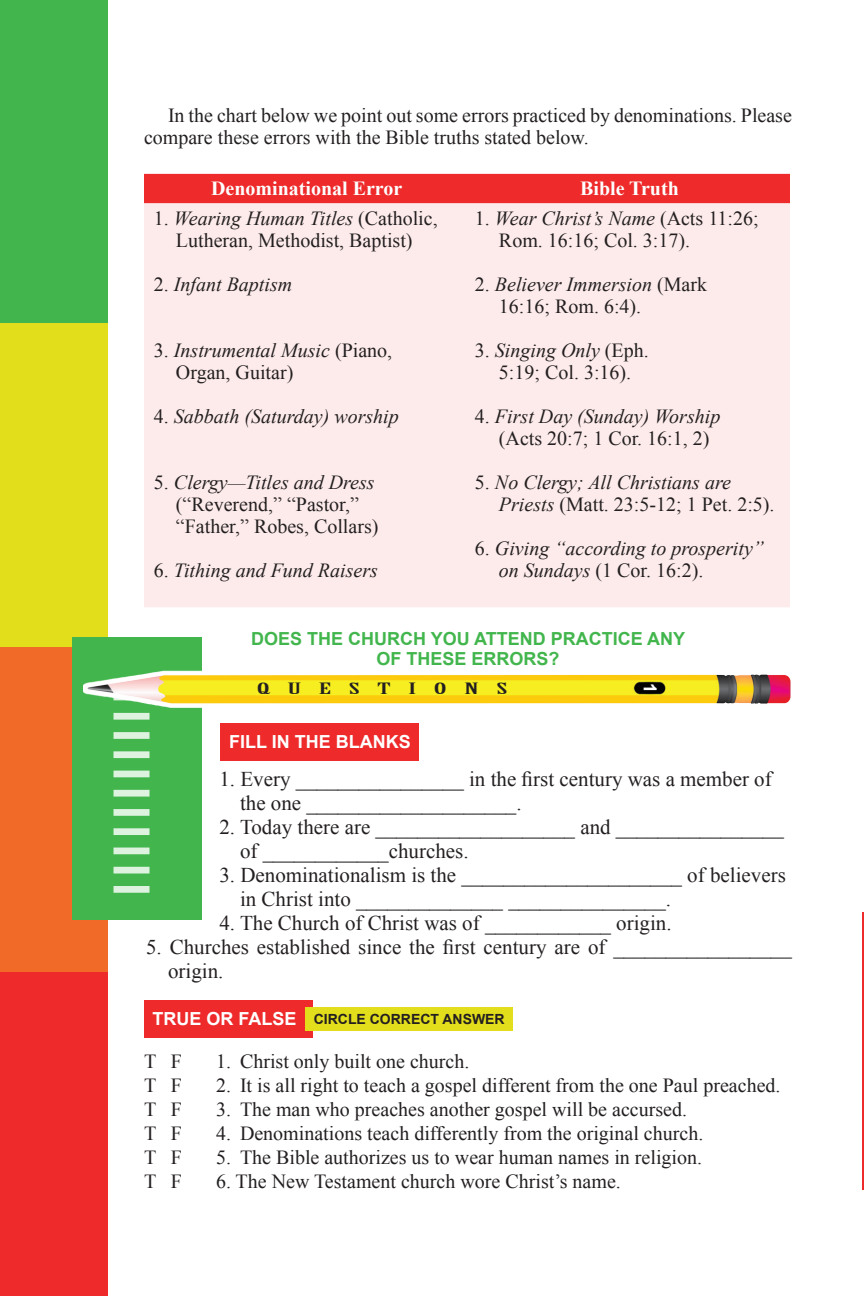
<style>
.page{position:relative;width:864px;height:1296px;background:#fff}
.page>*{position:absolute;margin:0;border:0;box-sizing:border-box;transform-origin:0 0}
.t1{font:21px/24px "Times New Roman";color:#231f20}
.t2{font:20px/22px "Times New Roman";color:#231f20}
.t3{font:italic 20px/22px "Times New Roman";color:#231f20}
.t4{font:700 20px "Times New Roman";color:#fff}
.t5{font:700 18px/20px "Arial";color:#42b64d;text-align:center}
.t6{font:700 18px "Arial";color:#fff}
.t7{font:15.4px "Birch Std";letter-spacing:.445em;color:#231f20;scale:2.61 1}
.t8{font:700 14px "Arial";color:#231f20}
.s1{font-style:italic}
.s2{font-style:normal}
.s3{font-size:18px;color:#fff}
</style>
<div class="page">
<div style="left:0;top:972px;width:108px;height:324px;background:#ee2a2b"></div>
<div style="left:0;top:647px;width:108px;height:325px;background:#f16a28"></div>
<div style="left:0;top:323px;width:108px;height:324px;background:#e3de1b"></div>
<div style="left:0;top:0;width:108px;height:323px;background:#42b64d"></div>
<div style="left:144px;top:174px;width:646px;height:29px;background:#ee2a2b"></div>
<div style="left:144px;top:203px;width:646px;height:404px;background:#fdebeb"></div>
<div style="left:72px;top:637px;width:129px;height:283px;background:#42b64d"></div>
<div style="left:114px;top:713px;width:36px;height:7px;background:#def2e0"></div>
<div style="left:114px;top:732px;width:36px;height:7px;background:#def2e0"></div>
<div style="left:114px;top:751px;width:36px;height:7px;background:#def2e0"></div>
<div style="left:114px;top:771px;width:36px;height:6px;background:#def2e0"></div>
<div style="left:114px;top:790px;width:36px;height:7px;background:#def2e0"></div>
<div style="left:114px;top:809px;width:36px;height:7px;background:#def2e0"></div>
<div style="left:114px;top:828px;width:36px;height:7px;background:#def2e0"></div>
<div style="left:114px;top:848px;width:36px;height:6px;background:#def2e0"></div>
<div style="left:114px;top:867px;width:36px;height:7px;background:#def2e0"></div>
<div style="left:114px;top:886px;width:36px;height:7px;background:#def2e0"></div>
<img style="left:83px;top:667px;width:708px;height:44px">
<div style="left:221px;top:723px;width:198px;height:38px;background:#ee2a2b"></div>
<svg style="left:862px;top:912px;width:2px;height:278px"></svg>
<div style="left:144px;top:1000px;width:168px;height:38px;background:#ee2a2b"></div>
<div style="left:305px;top:1007px;width:208px;height:23px;background:#e3de1b"></div>
<p class="t2" style="left:144px;top:104px;width:649px;text-indent:24px">In the chart below we point out some errors practiced by denominations. Please compare these errors with the Bible truths stated below.</p>
<p class="t4" style="left:211px;top:175px;width:193px">Denominational Error</p>
<p class="t4" style="left:580px;top:175px;width:100px">Bible Truth</p>
<p class="t2" style="left:154px;top:207px;width:285px;text-align:center">1. <span class="s1">Wearing Human Titles</span> (Catholic,<br>Lutheran, Methodist, Baptist)</p>
<p class="t3" style="left:154px;top:273px;width:140px"><span class="s2">2.</span> Infant Baptism</p>
<p class="t2" style="left:499px;top:207px;width:261px;text-indent:-24px">1. <span class="s1">Wear Christ’s Name</span> (Acts 11:26;<br>Rom. 16:16; Col. 3:17).</p>
<p class="t2" style="left:499px;top:273px;width:210px;text-indent:-24px">2. <span class="s1">Believer Immersion</span> (Mark<br>16:16; Rom. 6:4).</p>
<p class="t2" style="left:475px;top:339px;width:175px;text-align:center">3. <span class="s1">Singing Only</span> (Eph.<br>5:19; Col. 3:16).</p>
<p class="t2" style="left:499px;top:405px;width:223px;text-indent:-24px">4. <span class="s1">First Day (Sunday) Worship </span>(Acts 20:7; 1 Cor. 16:1, 2)</p>
<p class="t3" style="left:499px;top:471px;width:277px;text-indent:-24px"><span class="s2">5.</span> No Clergy; All Christians are<br>Priests <span class="s2">(Matt. 23:5-12; 1 Pet. 2:5).</span></p>
<p class="t3" style="left:499px;top:537px;width:267px;text-indent:-24px"><span class="s2">6.</span> Giving “according to prosperity” on Sundays <span class="s2">(1 Cor. 16:2).</span></p>
<p class="t2" style="left:176px;top:339px;width:218px;text-indent:-22px">3. <span class="s1">Instrumental Music</span> (Piano,<br>Organ, Guitar)</p>
<p class="t3" style="left:154px;top:405px;width:246px"><span class="s2">4.</span> Sabbath (Saturday) worship</p>
<p class="t2" style="left:176px;top:471px;width:204px;text-indent:-22px">5. <span class="s1">Clergy—Titles and Dress </span>(“Reverend,” “Pastor,” “Father,” Robes, Collars)</p>
<p class="t3" style="left:154px;top:559px;width:225px"><span class="s2">6.</span> Tithing and Fund Raisers</p>
<p class="t5" style="left:251px;top:629px;width:436px">DOES THE CHURCH YOU ATTEND PRACTICE ANY<br>OF THESE ERRORS?</p>
<p class="t7" style="left:257px;top:679px;width:98px">QUESTIONS</p>
<p class="t6" style="left:662px;top:683px;width:12px;rotate:90deg">1</p>
<p class="t6" style="left:229px;top:730px;width:183px">FILL IN THE BLANKS</p>
<p class="t1" style="left:240px;top:767px;width:533px;text-indent:-21px">1. Every ________________ in the first century was a member of the one ____________________.</p>
<p class="t1" style="left:240px;top:815px;width:545px;text-indent:-21px">2. Today there are ___________________ and ________________ of ____________churches.</p>
<p class="t1" style="left:240px;top:863px;width:547px;text-indent:-21px">3. Denominationalism is the _____________________ of believers in Christ into ______________ _______________.</p>
<p class="t1" style="left:219px;top:911px;width:454px">4. The Church of Christ was of ____________ origin.</p>
<p class="t1" style="left:168px;top:935px;width:625px;text-indent:-22px">5. Churches established since the first century are of _________________ origin.</p>
<p class="t8" style="left:153px;top:1010px;width:354px"><span class="s3">TRUE OR FALSE</span> CI RCLE CORRECT ANSWER</p>
<p class="t2" style="left:144px;top:1050px;width:39px">T F</p>
<p class="t2" style="left:216px;top:1050px;width:255px">1. Christ only built one church.</p>
<p class="t2" style="left:144px;top:1074px;width:39px">T F</p>
<p class="t2" style="left:216px;top:1074px;width:566px">2. It is all right to teach a gospel different from the one Paul preached.</p>
<p class="t2" style="left:144px;top:1098px;width:39px">T F</p>
<p class="t2" style="left:216px;top:1098px;width:473px">3. The man who preaches another gospel will be accursed.</p>
<p class="t2" style="left:144px;top:1122px;width:39px">T F</p>
<p class="t2" style="left:216px;top:1122px;width:489px">4. Denominations teach differently from the original church.</p>
<p class="t2" style="left:144px;top:1146px;width:39px">T F</p>
<p class="t2" style="left:216px;top:1146px;width:488px">5. The Bible authorizes us to wear human names in religion.</p>
<p class="t2" style="left:144px;top:1170px;width:39px">T F</p>
<p class="t2" style="left:216px;top:1170px;width:406px">6. The New Testament church wore Christ’s name.</p>
</div>
